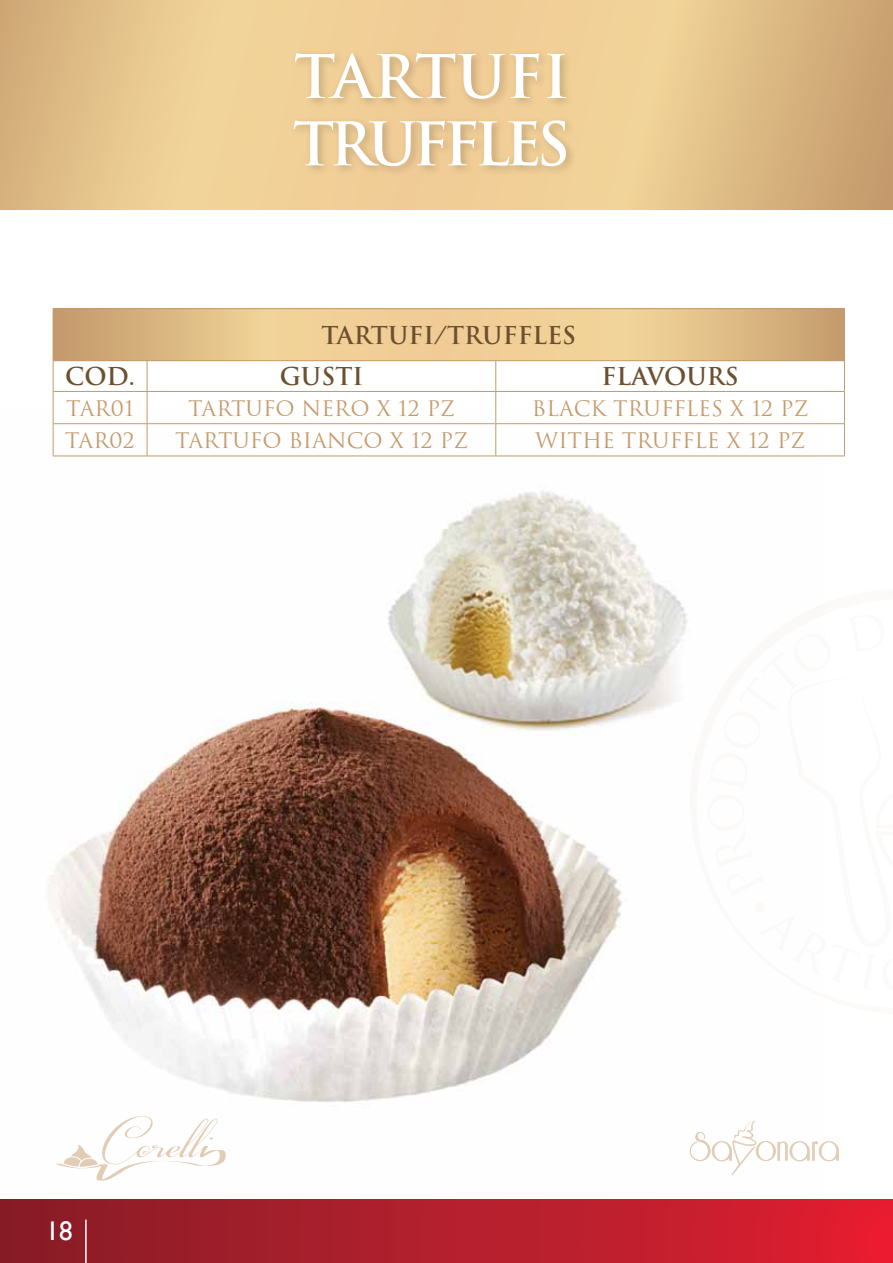
<style>
.page{position:relative;width:893px;height:1263px;background:#fff}
.page>*{position:absolute;margin:0;border:0;box-sizing:border-box;transform-origin:0 0}
.t1{font:700 58.5px/67.3px "Trajan Pro";color:#fff}
.t2{font:27px "Gill Sans";color:#fff}
.t3{font:700 24px "Trajan Pro";color:#6c502f}
.t4{font:21px "Trajan";color:#c49a6c}
</style>
<div class="page">
<img style="left:49px;top:410px;width:775px;height:742px">
<div style="left:0;top:1199px;width:893px;height:64px;background:linear-gradient(to right,#861e27,#e11f31)"></div>
<hr style="left:85px;top:1219px;width:2px;height:44px;background:#fff">
<svg style="left:55px;top:1116px;width:171px;height:65px"></svg>
<svg style="left:690px;top:1120px;width:149px;height:56px"></svg>
<svg style="left:0;top:0;width:893px;height:209px;background:#e5c38c"></svg>
<svg style="left:54px;top:309px;width:790px;height:51px;background:#e4c28b"></svg>
<hr style="left:53px;top:361px;width:1px;height:30px;background:#c49a6c">
<hr style="left:147px;top:361px;width:1px;height:30px;background:#c49a6c">
<hr style="left:495px;top:361px;width:1px;height:30px;background:#c49a6c">
<hr style="left:844px;top:361px;width:1px;height:30px;background:#c49a6c">
<hr style="left:53px;top:391px;width:1px;height:32px;background:#c49a6c">
<hr style="left:147px;top:392px;width:1px;height:31px;background:#c49a6c">
<hr style="left:495px;top:392px;width:1px;height:31px;background:#c49a6c">
<hr style="left:844px;top:391px;width:1px;height:32px;background:#c49a6c">
<hr style="left:53px;top:423px;width:94px;height:1px;background:#c49a6c">
<hr style="left:53px;top:424px;width:1px;height:32px;background:#c49a6c">
<hr style="left:147px;top:423px;width:349px;height:1px;background:#c49a6c">
<hr style="left:147px;top:424px;width:1px;height:32px;background:#c49a6c">
<hr style="left:496px;top:423px;width:349px;height:1px;background:#c49a6c">
<hr style="left:495px;top:424px;width:1px;height:32px;background:#c49a6c">
<hr style="left:844px;top:424px;width:1px;height:32px;background:#c49a6c">
<hr style="left:53px;top:456px;width:94px;height:1px;background:#c49a6c">
<hr style="left:147px;top:456px;width:349px;height:1px;background:#c49a6c">
<hr style="left:496px;top:456px;width:349px;height:1px;background:#c49a6c">
<hr style="left:53px;top:308px;width:94px;height:1px;background:#c49a6c">
<hr style="left:53px;top:309px;width:1px;height:51px;background:#c49a6c">
<hr style="left:147px;top:308px;width:349px;height:1px;background:#c49a6c">
<hr style="left:496px;top:308px;width:349px;height:1px;background:#c49a6c">
<hr style="left:844px;top:309px;width:1px;height:51px;background:#c49a6c">
<hr style="left:53px;top:360px;width:94px;height:1px;background:#c49a6c">
<hr style="left:147px;top:360px;width:349px;height:1px;background:#c49a6c">
<hr style="left:496px;top:360px;width:349px;height:1px;background:#c49a6c">
<hr style="left:54px;top:391px;width:93px;height:1px;background:#c49a6c">
<hr style="left:147px;top:391px;width:349px;height:1px;background:#c49a6c">
<hr style="left:496px;top:391px;width:348px;height:1px;background:#c49a6c">
<div style="left:290px;top:49px;width:286px;height:61px;background:#000;opacity:.2"></div>
<div style="left:289px;top:115px;width:288px;height:62px;background:#000;opacity:.2"></div>
<svg style="left:688px;top:587px;width:136px;height:429px"></svg>
<svg style="left:787px;top:677px;width:37px;height:271px"></svg>
<h1 class="t1" style="left:293px;top:44px;width:41px">TARTUFI<br>TRUFFLE</h1>
<h1 class="t1" style="left:536px;top:111px;width:36px">S</h1>
<p class="t3" style="left:321px;top:320px;width:256px">TARTUFI/TRUFFLES</p>
<p class="t3" style="left:65px;top:361px;width:71px">COD.</p>
<p class="t3" style="left:280px;top:361px;width:38px">GUSTI</p>
<p class="t3" style="left:602px;top:361px;width:103px">FLAVOURS</p>
<p class="t4" style="left:66px;top:395px;width:69px">TAR01</p>
<p class="t4" style="left:188px;top:395px;width:268px">TARTUFO NERO X 12 PZ</p>
<p class="t4" style="left:532px;top:395px;width:97px">BLACK TRUFF</p>
<p class="t4" style="left:686px;top:395px;width:124px">LE S X 12 PZ</p>
<p class="t4" style="left:65px;top:428px;width:72px">TAR02</p>
<p class="t4" style="left:175px;top:428px;width:294px">TARTUFO B IANCO X 12 PZ</p>
<p class="t4" style="left:535px;top:428px;width:102px">WITHE TRUFF</p>
<p class="t4" style="left:694px;top:428px;width:112px">LE X 12 PZ</p>
<p class="t2" style="left:46px;top:1215px;width:29px">18</p>
</div>
